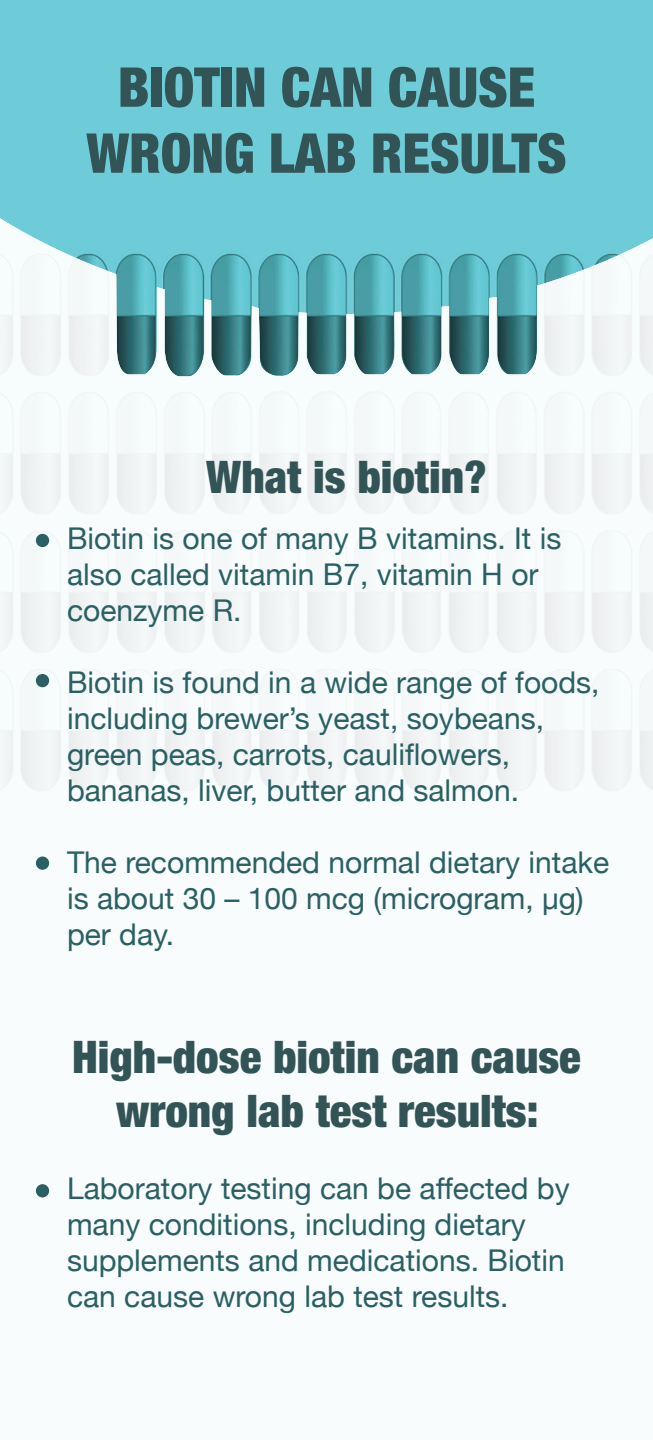
<style>
.page{position:relative;width:653px;height:1440px;background:#fff}
.page>*{position:absolute;margin:0;border:0;box-sizing:border-box;transform-origin:0 0}
.t1{font:900 condensed 55px/66px "Helvetica Neue LT Std";color:#335456;text-align:center}
.t2{font:900 condensed 45px/54px "Helvetica Neue LT Std";color:#335456;text-align:center}
.t3{font:30px/36px "Helvetica Neue";color:#2a6064}
</style>
<div class="page">
<div style="left:0;top:0;width:652px;height:306px;background:#6eccd8"></div>
<img style="left:0;top:218px;width:245px;height:573px">
<img style="left:407px;top:238px;width:245px;height:553px">
<img style="left:244px;top:306px;width:164px;height:485px">
<div style="left:0;top:795px;width:652px;height:43px;background:#f8fcfc"></div>
<div style="left:0;top:838px;width:652px;height:602px;background:#f8fcfc"></div>
<div style="left:36px;top:534px;width:13px;height:13px;background:#2a6064;border-radius:50%"></div>
<div style="left:36px;top:674px;width:13px;height:13px;background:#2a6064;border-radius:50%"></div>
<div style="left:36px;top:857px;width:13px;height:13px;background:#2a6064;border-radius:50%"></div>
<div style="left:36px;top:1184px;width:13px;height:13px;background:#2a6064;border-radius:50%"></div>
<h1 class="t1" style="left:86px;top:53px;width:481px">BIOTIN CAN CAUSE<br>WRONG LAB RESULTS</h1>
<h2 class="t2" style="left:206px;top:449px;width:282px">What is biotin?</h2>
<p class="t3" style="left:67px;top:522px;width:496px">Biotin is one of many B vitamins. It is also called vitamin B7, vitamin H or coenzyme R.</p>
<p class="t3" style="left:67px;top:666px;width:534px">Biotin is found in a wide range of foods, including brewer’s yeast, soybeans, green peas, carrots, cauliflowers, bananas, liver, butter and salmon.</p>
<p class="t3" style="left:67px;top:846px;width:543px">The recommended normal dietary intake is about 30 – 100 mcg (microgram, µg) per day.</p>
<h2 class="t2" style="left:72px;top:1029px;width:510px">High-dose biotin can cause wrong lab test results:</h2>
<p class="t3" style="left:67px;top:1172px;width:504px">Laboratory testing can be affected by many conditions, including dietary supplements and medications. Biotin can cause wrong lab test results.</p>
</div>
